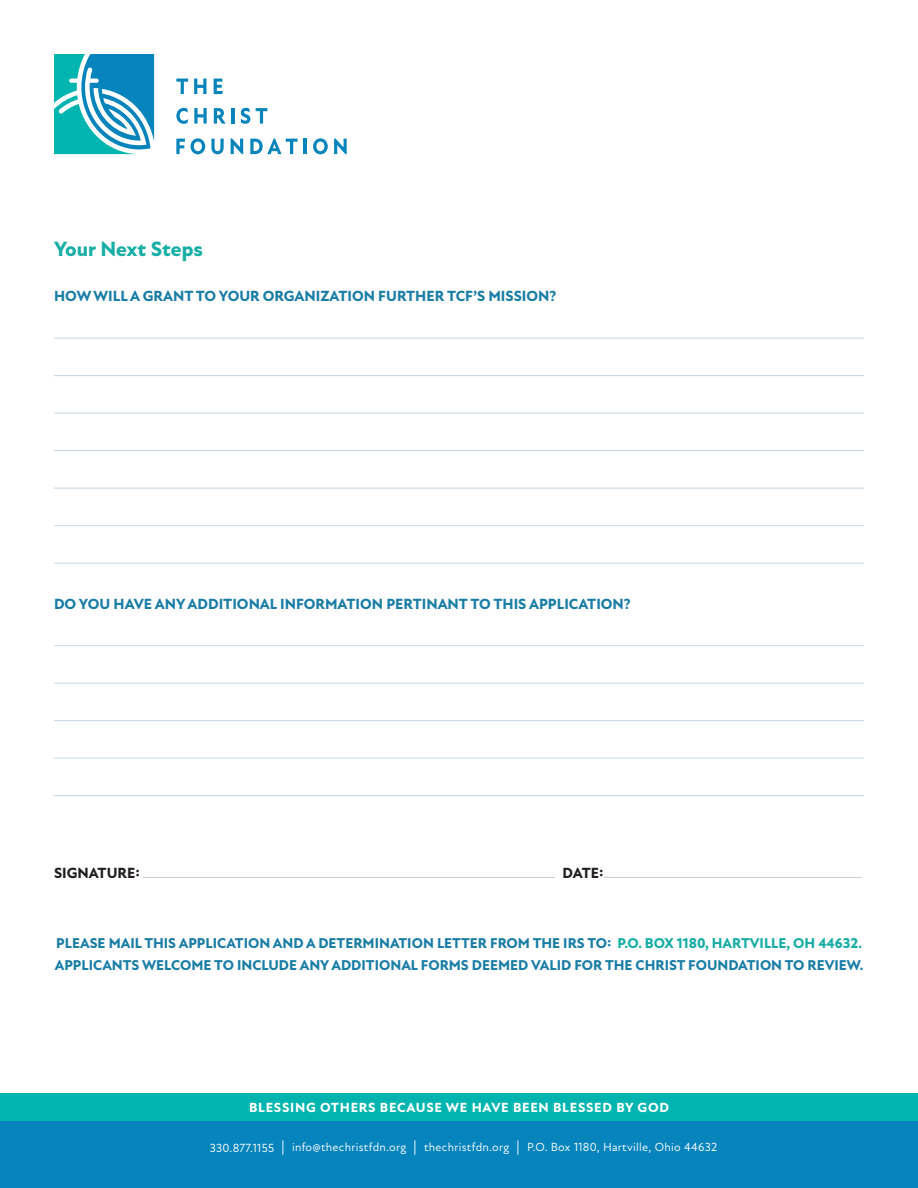
<style>
.page{position:relative;width:918px;height:1188px;background:#fff}
.page>*{position:absolute;margin:0;border:0;box-sizing:border-box;transform-origin:0 0}
.t1{font:800 21px "Atten New";letter-spacing:-.005em;color:#16aea5}
.t2{font:800 15px "Atten New";color:#197da6}
.t3{font:800 15px "Atten New";color:#231f20}
.t4{font:800 14.4px "Atten New";color:#197da6}
.t5{font:800 13.5px "Atten New";letter-spacing:.05em;color:#fff}
.t6{font:12px "Atten New";letter-spacing:.025em;color:#fff}
.s1{color:#16aea5}
.s2{font-size:15px}
</style>
<div class="page">
<hr style="left:54px;top:338px;width:810px;height:1px;background:#c4d3e2">
<hr style="left:54px;top:375px;width:810px;height:1px;background:#c4d3e2">
<hr style="left:54px;top:413px;width:810px;height:1px;background:#c4d3e2">
<hr style="left:54px;top:450px;width:810px;height:1px;background:#c4d3e2">
<hr style="left:54px;top:488px;width:810px;height:1px;background:#c4d3e2">
<hr style="left:54px;top:525px;width:810px;height:1px;background:#c4d3e2">
<hr style="left:54px;top:563px;width:810px;height:1px;background:#c4d3e2">
<hr style="left:54px;top:645px;width:810px;height:1px;background:#c4d3e2">
<hr style="left:54px;top:683px;width:810px;height:1px;background:#c4d3e2">
<hr style="left:54px;top:720px;width:810px;height:1px;background:#c4d3e2">
<hr style="left:54px;top:758px;width:810px;height:1px;background:#c4d3e2">
<hr style="left:54px;top:795px;width:810px;height:1px;background:#c4d3e2">
<hr style="left:143px;top:877px;width:412px;height:1px;background:#c7c8ca">
<hr style="left:604px;top:877px;width:257px;height:1px;background:#c7c8ca">
<svg style="left:176px;top:79px;width:12px;height:15px"></svg>
<svg style="left:194px;top:79px;width:12px;height:15px"></svg>
<svg style="left:214px;top:79px;width:9px;height:15px"></svg>
<svg style="left:176px;top:108px;width:12px;height:16px"></svg>
<svg style="left:194px;top:108px;width:13px;height:16px"></svg>
<svg style="left:214px;top:108px;width:12px;height:16px"></svg>
<hr style="left:231px;top:108px;width:3px;height:16px;background:#0784bc">
<svg style="left:241px;top:108px;width:9px;height:16px"></svg>
<svg style="left:256px;top:108px;width:11px;height:16px"></svg>
<svg style="left:176px;top:139px;width:9px;height:15px"></svg>
<svg style="left:191px;top:138px;width:14px;height:16px"></svg>
<svg style="left:211px;top:139px;width:13px;height:15px"></svg>
<svg style="left:231px;top:138px;width:12px;height:16px"></svg>
<svg style="left:250px;top:138px;width:47px;height:16px"></svg>
<hr style="left:304px;top:139px;width:3px;height:15px;background:#0784bc">
<svg style="left:313px;top:138px;width:15px;height:16px"></svg>
<svg style="left:334px;top:138px;width:13px;height:16px"></svg>
<svg style="left:54px;top:54px;width:100px;height:100px"></svg>
<div style="left:0;top:1120px;width:918px;height:68px;background:#0784bc"></div>
<div style="left:0;top:1093px;width:918px;height:27px;background:#00b5af"></div>
<p class="t1" style="left:54px;top:237px;width:151px">Your Next Steps</p>
<p class="t2" style="left:54px;top:287px;width:504px">HOW WILL A GRANT TO YOUR ORGANIZATION FURTHER TCF’S MISSION?</p>
<p class="t2" style="left:54px;top:595px;width:578px">DO YOU HAVE ANY ADDITIONAL INFORMATION PERTINANT TO THIS APPLICATION?</p>
<p class="t3" style="left:54px;top:864px;width:87px">SIGNATURE:</p>
<p class="t3" style="left:563px;top:864px;width:42px">DATE:</p>
<p class="t4" style="left:56px;top:934px;width:807px">PLEASE MAIL THIS APPLICATION AND A DETERMINATION LETTER FROM THE IRS TO: <span class="s1">P.O. BOX 1180, HARTVILLE, OH 44632.</span></p>
<p class="t4" style="left:55px;top:957px;width:810px">APPLICANTS WELCOME TO INCLUDE ANY ADDITIONAL FORMS DEEMED VALID FOR THE CHRIST FOUNDATION TO REVIEW.</p>
<p class="t5" style="left:249px;top:1099px;width:421px">BLESSING OTHERS BECAUSE WE HAVE BEEN BLESSED BY GOD</p>
<p class="t6" style="left:210px;top:1140px;width:509px">330.877.1155 <span class="s2">|</span> info@thechristfdn.org <span class="s2">|</span> thechristfdn.org <span class="s2">|</span> P.O. Box 1180, Hartville, Ohio 44632</p>
</div>
